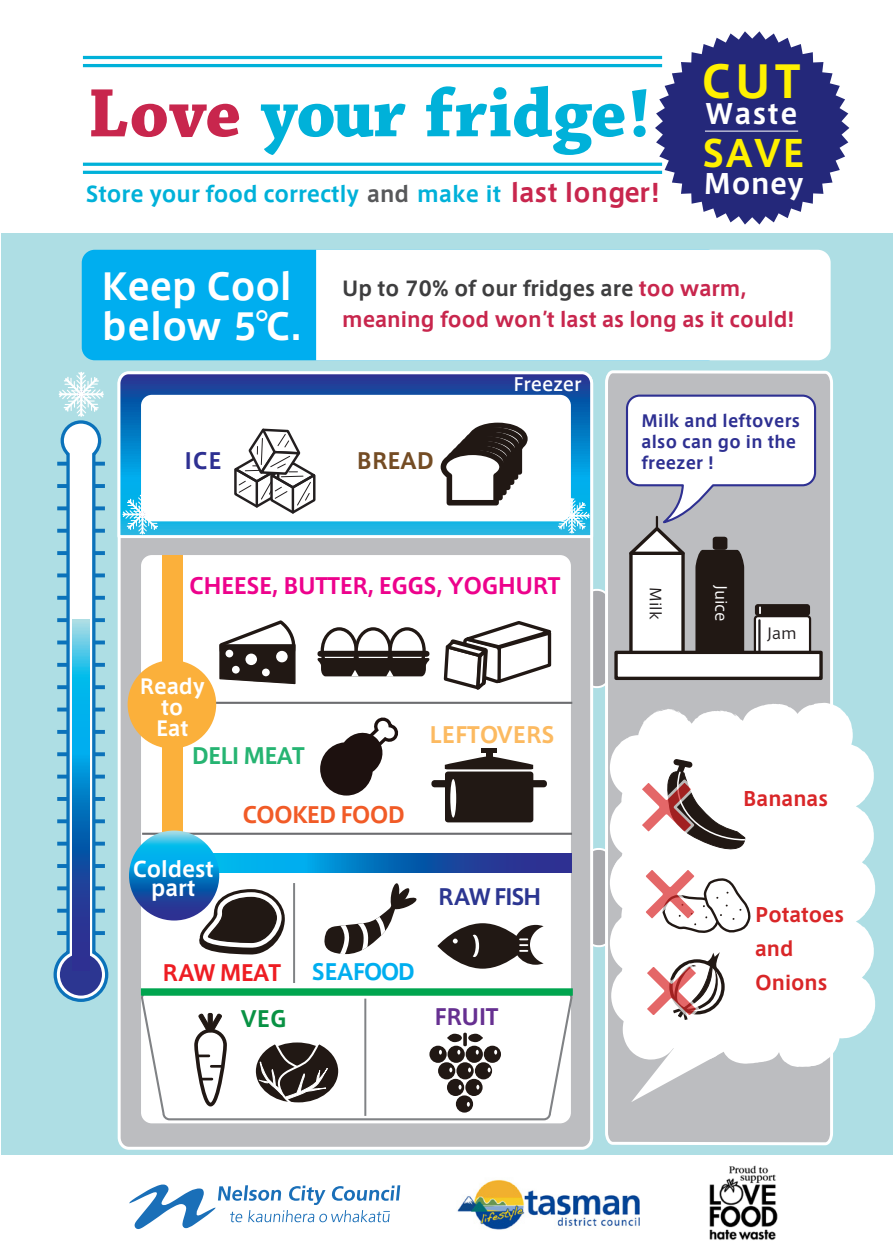
<style>
.page{position:relative;width:893px;height:1259px;background:#fff}
.page>*{position:absolute;margin:0;border:0;box-sizing:border-box;transform-origin:0 0}
.t1{font:700 72.3px "Chaparral Pro";color:#00b1d9}
.t2{font:700 43.8px "Axis Std";color:#fff101}
.t3{font:700 36.6px "Axis Std";color:#fff101}
.t4{font:700 36px/39.9px "Axis Std";color:#fff}
.t5{font:700 27.3px "Axis Std";letter-spacing:.04em;color:#fff}
.t6{font:700 21.9px "Axis Std";letter-spacing:-.02em;color:#ed028c}
.t7{font:700 21.9px "Axis Std";letter-spacing:-.04em;color:#f15b27}
.t8{font:700 21.9px "Axis Std";color:#fcba61}
.t9{font:700 21.9px "Axis Std";letter-spacing:-.04em;color:#26b472}
.t10{font:700 21.9px "Axis Std";letter-spacing:-.04em;color:#00aeef}
.t11{font:700 21.9px "Axis Std";letter-spacing:-.06em;color:#2c3691}
.t12{font:700 21.9px "Axis Std";letter-spacing:-.04em;color:#ee1d23}
.t13{font:700 21.9px "Axis Std";letter-spacing:-.02em;color:#663091}
.t14{font:700 21.9px "Axis Std";color:#744c24}
.t15{font:700 21.9px "Axis Std";color:#099244}
.t16{font:700 21.9px "Axis Std";color:#2e3092}
.t17{font:700 21.3px "Axis Std";color:#00b1d9}
.t18{font:700 21px/18.6px "Axis Std";color:#fff;text-align:center}
.t19{font:700 20.4px/21px "Axis Std";color:#fff;text-align:center}
.t20{font:700 20.1px/30.9px "Axis Std";color:#c8264d}
.t21{font:700 19.5px/34.2px "Axis Std";color:#d92628}
.t22{font:500 18px "Axis Std";color:#fff}
.t23{font:700 16.5px/21px "Axis Std";letter-spacing:.02em;color:#2e3092}
.t24{font:15px "Axis Std";color:#231f20}
.t25{font:15px "Axis Std";color:#fff}
.s1{color:#c8264d}
.s2{color:#57585a}
.s3{font-size:24.9px;color:#c8264d}
.s4{color:#3e3e3f}
</style>
<div class="page">
<img style="left:709px;top:1165px;width:69px;height:75px">
<div style="left:2px;top:233px;width:891px;height:922px;background:#aedee4"></div>
<div style="left:584px;top:590px;width:25px;height:97px;background:#a8a9ad;border-radius:12px"></div>
<div style="left:583px;top:589px;width:27px;height:99px;border:2px solid #fff;border-radius:12px"></div>
<div style="left:586px;top:849px;width:25px;height:97px;background:#a8a9ad;border-radius:12px"></div>
<div style="left:585px;top:848px;width:27px;height:99px;border:2px solid #fff;border-radius:12px"></div>
<div style="left:119px;top:373px;width:473px;height:775px;background:#bcbdc0;border-radius:10px"></div>
<div style="left:141px;top:555px;width:430px;height:568px;background:#fff;border-radius:11px"></div>
<svg style="left:117px;top:371px;width:477px;height:168px;background:#458ac5"></svg>
<svg style="left:604px;top:370px;width:229px;height:776px;background:#c4c6c8"></svg>
<svg style="left:443px;top:621px;width:109px;height:69px"></svg>
<svg style="left:322px;top:629px;width:34px;height:43px"></svg>
<div style="left:321px;top:627px;width:37px;height:47px;border:3px solid #211814;border-radius:50%"></div>
<svg style="left:356px;top:629px;width:34px;height:43px"></svg>
<div style="left:355px;top:627px;width:37px;height:47px;border:3px solid #211814;border-radius:50%"></div>
<svg style="left:390px;top:629px;width:34px;height:43px"></svg>
<div style="left:388px;top:627px;width:38px;height:47px;border:3px solid #211814;border-radius:50%"></div>
<div style="left:318px;top:651px;width:111px;height:6px;background:#211814;border-radius:3px"></div>
<svg style="left:317px;top:657px;width:113px;height:20px;background:#433b38"></svg>
<svg style="left:219px;top:620px;width:77px;height:65px"></svg>
<div style="left:276px;top:651px;width:12px;height:11px;background:#fff;border-radius:50%"></div>
<div style="left:245px;top:653px;width:12px;height:12px;background:#fff;border-radius:50%"></div>
<div style="left:262px;top:668px;width:8px;height:8px;background:#fff;border-radius:50%"></div>
<div style="left:232px;top:666px;width:8px;height:7px;background:#fff;border-radius:50%"></div>
<div style="left:225px;top:650px;width:8px;height:7px;background:#fff;border-radius:50%"></div>
<svg style="left:320px;top:717px;width:79px;height:78px"></svg>
<svg style="left:161px;top:887px;width:124px;height:68px"></svg>
<svg style="left:437px;top:923px;width:107px;height:45px"></svg>
<svg style="left:324px;top:883px;width:93px;height:71px"></svg>
<div style="left:445px;top:771px;width:88px;height:51px;background:#211814;border-radius:3px"></div>
<div style="left:431px;top:780px;width:116px;height:7px;background:#211814;border-radius:3px"></div>
<svg style="left:445px;top:753px;width:88px;height:16px"></svg>
<div style="left:481px;top:748px;width:16px;height:5px;background:#211814"></div>
<div style="left:450px;top:779px;width:6px;height:38px;background:#fff;border-radius:50%"></div>
<hr style="left:142px;top:832px;width:430px;height:3px;background:#6c6d70">
<hr style="left:183px;top:702px;width:389px;height:2px;background:#6c6d70">
<hr style="left:293px;top:883px;width:2px;height:100px;background:#808285">
<svg style="left:214px;top:853px;width:357px;height:19px;background:#0e6ebb"></svg>
<div style="left:162px;top:555px;width:21px;height:276px;background:#fbb03b"></div>
<hr style="left:83px;top:64px;width:579px;height:3px;background:#00b1d9">
<hr style="left:83px;top:56px;width:579px;height:3px;background:#00b1d9">
<hr style="left:83px;top:171px;width:579px;height:3px;background:#00b1d9">
<hr style="left:83px;top:163px;width:579px;height:3px;background:#00b1d9">
<svg style="left:140px;top:989px;width:433px;height:132px"></svg>
<div style="left:145px;top:988px;width:424px;height:7px;background:#00a54f"></div>
<div style="left:128px;top:660px;width:88px;height:88px;background:#fbb03b;border-radius:50%"></div>
<svg style="left:129px;top:830px;width:90px;height:90px;background:#1380c5"></svg>
<div style="left:429px;top:1045px;width:18px;height:18px;background:#211814;border-radius:50%"></div>
<div style="left:448px;top:1045px;width:17px;height:18px;background:#211814;border-radius:50%"></div>
<div style="left:438px;top:1062px;width:17px;height:17px;background:#211814;border-radius:50%"></div>
<svg style="left:465px;top:1078px;width:18px;height:18px"></svg>
<svg style="left:447px;top:1078px;width:17px;height:18px"></svg>
<div style="left:456px;top:1095px;width:17px;height:17px;background:#211814;border-radius:50%"></div>
<div style="left:456px;top:1062px;width:18px;height:17px;background:#211814;border-radius:50%"></div>
<div style="left:475px;top:1062px;width:17px;height:17px;background:#211814;border-radius:50%"></div>
<div style="left:466px;top:1045px;width:17px;height:18px;background:#211814;border-radius:50%"></div>
<div style="left:484px;top:1045px;width:17px;height:18px;background:#211814;border-radius:50%"></div>
<svg style="left:463px;top:1032px;width:4px;height:14px"></svg>
<svg style="left:447px;top:1033px;width:15px;height:9px"></svg>
<svg style="left:468px;top:1033px;width:15px;height:9px"></svg>
<svg style="left:494px;top:1049px;width:3px;height:5px"></svg>
<svg style="left:476px;top:1049px;width:3px;height:5px"></svg>
<svg style="left:457px;top:1049px;width:3px;height:5px"></svg>
<svg style="left:476px;top:1084px;width:3px;height:5px"></svg>
<svg style="left:467px;top:1102px;width:3px;height:4px"></svg>
<svg style="left:468px;top:1067px;width:3px;height:5px"></svg>
<svg style="left:449px;top:1067px;width:3px;height:5px"></svg>
<svg style="left:488px;top:1067px;width:3px;height:5px"></svg>
<svg style="left:439px;top:1049px;width:3px;height:5px"></svg>
<div style="left:141px;top:395px;width:430px;height:126px;background:#fff;border-radius:11px"></div>
<svg style="left:441px;top:422px;width:87px;height:83px"></svg>
<svg style="left:655px;top:31px;width:194px;height:194px"></svg>
<hr style="left:705px;top:131px;width:93px;height:1px;background:#fff">
<div style="left:82px;top:250px;width:639px;height:110px;background:#00aeef;border-radius:13px"></div>
<div style="left:316px;top:250px;width:515px;height:110px;background:#fff"></div>
<svg style="left:610px;top:702px;width:264px;height:116px;background:#f1f4f4"></svg>
<svg style="left:610px;top:818px;width:265px;height:249px;background:#f7fafa"></svg>
<svg style="left:639px;top:759px;width:107px;height:93px;background:#cfc0c0"></svg>
<svg style="left:642px;top:866px;width:109px;height:69px;background:#e9d7d6"></svg>
<div style="left:669px;top:959px;width:56px;height:55px;border:3px solid #211814;border-radius:50%"></div>
<svg style="left:644px;top:952px;width:76px;height:69px;background:#d6bcbc"></svg>
<svg style="left:631px;top:1032px;width:107px;height:70px;background:#dddedf"></svg>
<svg style="left:331px;top:1185px;width:69px;height:15px"></svg>
<svg style="left:331px;top:1210px;width:59px;height:12px"></svg>
<svg style="left:129px;top:1184px;width:196px;height:45px"></svg>
<img style="left:457px;top:1179px;width:183px;height:51px">
<svg style="left:553px;top:497px;width:37px;height:37px"></svg>
<svg style="left:122px;top:493px;width:41px;height:42px"></svg>
<svg style="left:53px;top:372px;width:56px;height:630px"></svg>
<svg style="left:622px;top:393px;width:195px;height:257px;background:#c4c3c6"></svg>
<hr style="left:758px;top:620px;width:3px;height:41px;background:#231f20">
<div style="left:614px;top:650px;width:209px;height:30px;background:#fff;border:3px solid #211814"></div>
<svg style="left:234px;top:428px;width:82px;height:86px"></svg>
<h1 class="t1" style="left:88px;top:71px;width:565px"><span class="s1">Love</span> your fridge!</h1>
<p class="t17" style="left:86px;top:178px;width:575px">Store your food correctly <span class="s2">and</span> make it <span class="s3">last longer!</span></p>
<h2 class="t2" style="left:701px;top:48px;width:100px">CUT</h2>
<h3 class="t5" style="left:705px;top:93px;width:93px">Waste</h3>
<h3 class="t3" style="left:703px;top:125px;width:103px">SAVE</h3>
<h3 class="t5" style="left:704px;top:163px;width:101px">Money</h3>
<h3 class="t4" style="left:102px;top:264px;width:201px">Keep Cool below 5℃.</h3>
<p class="t20" style="left:342px;top:272px;width:454px"><span class="s4">Up to 70% of our fridges are</span> too warm, meaning food won’t last as long as it could!</p>
<p class="t16" style="left:184px;top:444px;width:39px">ICE</p>
<p class="t14" style="left:357px;top:444px;width:79px">BREAD</p>
<p class="t22" style="left:513px;top:371px;width:70px">Freezer</p>
<p class="t6" style="left:189px;top:569px;width:373px">CHEESE, BUTTER, EGGS, YOGHURT</p>
<p class="t19" style="left:140px;top:674px;width:67px">Ready to<br>Eat</p>
<p class="t9" style="left:192px;top:738px;width:114px">DELI MEAT</p>
<p class="t18" style="left:133px;top:858px;width:83px">Coldest part</p>
<p class="t7" style="left:242px;top:798px;width:164px">COOKED FOOD</p>
<p class="t8" style="left:430px;top:718px;width:126px">LEFTOVERS</p>
<p class="t11" style="left:438px;top:880px;width:105px">RAW FISH</p>
<p class="t12" style="left:162px;top:956px;width:120px">RAW MEAT</p>
<p class="t10" style="left:312px;top:955px;width:105px">SEAFOOD</p>
<p class="t15" style="left:241px;top:1002px;width:47px">VEG</p>
<p class="t13" style="left:435px;top:1000px;width:65px">FRUIT</p>
<p class="t23" style="left:641px;top:409px;width:160px">Milk and leftovers also can go in the freezer !</p>
<p class="t24" style="left:667px;top:587px;width:34px;rotate:90deg">Milk</p>
<p class="t25" style="left:732px;top:584px;width:38px;rotate:90deg">Juice</p>
<p class="t24" style="left:767px;top:622px;width:31px">Jam</p>
<p class="t21" style="left:743px;top:780px;width:86px">Bananas</p>
<p class="t21" style="left:755px;top:896px;width:90px">Potatoes and<br>Onions</p>
</div>
